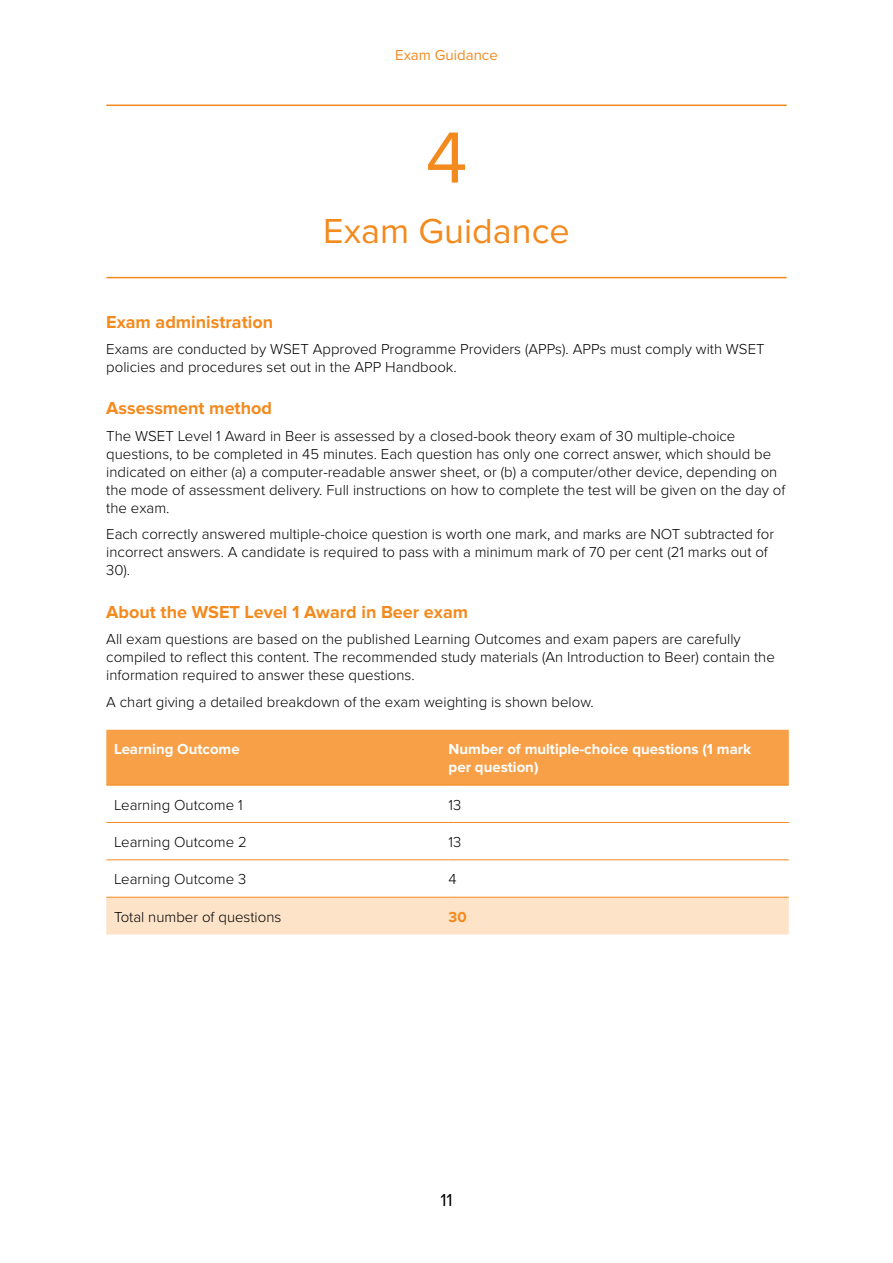
<style>
.page{position:relative;width:893px;height:1263px;background:#fff}
.page>*{position:absolute;margin:0;border:0;box-sizing:border-box;transform-origin:0 0}
.t1{font:75px "Proxima Nova";color:#f38a1e}
.t2{font:36px "Proxima Nova";color:#f38a1e}
.t3{font:700 18px "Proxima Nova";color:#f38a1e}
.t4{font:18px "Proxima Nova";color:#000001}
.t5{font:300 15px/18px "Proxima Nova";color:#000001}
.t6{font:700 15px/18px "Proxima Nova";color:#fff}
.t7{font:15px "Proxima Nova";color:#f38a1e}
.t8{font:700 15px "Proxima Nova";color:#f38a1e}
</style>
<div class="page">
<hr style="left:106px;top:105px;width:681px;height:1px;background:#f38a1e">
<hr style="left:106px;top:277px;width:681px;height:1px;background:#f38a1e">
<div style="left:106px;top:730px;width:683px;height:55px;background:#f7a048"></div>
<div style="left:106px;top:898px;width:683px;height:36px;background:#fde3c8"></div>
<hr style="left:106px;top:785px;width:343px;height:1px;background:#f38a1e">
<hr style="left:106px;top:822px;width:343px;height:1px;background:#f38a1e">
<hr style="left:449px;top:785px;width:340px;height:1px;background:#f38a1e">
<hr style="left:449px;top:822px;width:340px;height:1px;background:#f38a1e">
<hr style="left:106px;top:859px;width:343px;height:1px;background:#f38a1e">
<hr style="left:449px;top:859px;width:340px;height:1px;background:#f38a1e">
<hr style="left:106px;top:897px;width:343px;height:1px;background:#f38a1e">
<hr style="left:449px;top:897px;width:340px;height:1px;background:#f38a1e">
<p class="t7" style="left:395px;top:47px;width:104px">Exam Guidance</p>
<h1 class="t1" style="left:426px;top:115px;width:43px">4</h1>
<h2 class="t2" style="left:323px;top:210px;width:248px">Exam Guidance</h2>
<p class="t3" style="left:106px;top:311px;width:168px">Exam administration</p>
<p class="t5" style="left:106px;top:341px;width:660px">Exams are conducted by WSET Approved Programme Providers (APPs). APPs must comply with WSET policies and procedures set out in the APP Handbook.</p>
<p class="t3" style="left:106px;top:398px;width:167px">Assessment method</p>
<p class="t5" style="left:106px;top:427px;width:681px">The WSET Level 1 Award in Beer is assessed by a closed-book theory exam of 30 multiple-choice questions, to be completed in 45 minutes. Each question has only one correct answer, which should be indicated on either (a) a computer-readable answer sheet, or (b) a computer/other device, depending on the mode of assessment delivery. Full instructions on how to complete the test will be given on the day of the exam.</p>
<p class="t5" style="left:106px;top:526px;width:669px">Each correctly answered multiple-choice question is worth one mark, and marks are NOT subtracted for incorrect answers. A candidate is required to pass with a minimum mark of 70 per cent (21 marks out of<br>30).</p>
<p class="t3" style="left:106px;top:601px;width:363px">About the WSET Level 1 Award in Beer exam</p>
<p class="t5" style="left:106px;top:631px;width:670px">All exam questions are based on the published Learning Outcomes and exam papers are carefully compiled to reflect this content. The recommended study materials (An Introduction to Beer) contain the information required to answer these questions.</p>
<p class="t5" style="left:106px;top:693px;width:489px">A chart giving a detailed breakdown of the exam weighting is shown below.</p>
<p class="t6" style="left:114px;top:741px;width:127px">Learning Outcome</p>
<p class="t6" style="left:449px;top:741px;width:304px">Number of multiple-choice questions (1 mark per question)</p>
<p class="t5" style="left:114px;top:796px;width:130px">Learning Outcome 1</p>
<p class="t5" style="left:449px;top:796px;width:14px">13</p>
<p class="t5" style="left:114px;top:833px;width:134px">Learning Outcome 2</p>
<p class="t5" style="left:449px;top:833px;width:14px">13</p>
<p class="t5" style="left:114px;top:871px;width:134px">Learning Outcome 3</p>
<p class="t5" style="left:449px;top:871px;width:10px">4</p>
<p class="t5" style="left:114px;top:908px;width:169px">Total number of questions</p>
<p class="t8" style="left:449px;top:908px;width:20px">30</p>
<p class="t4" style="left:440px;top:1190px;width:14px">11</p>
</div>
